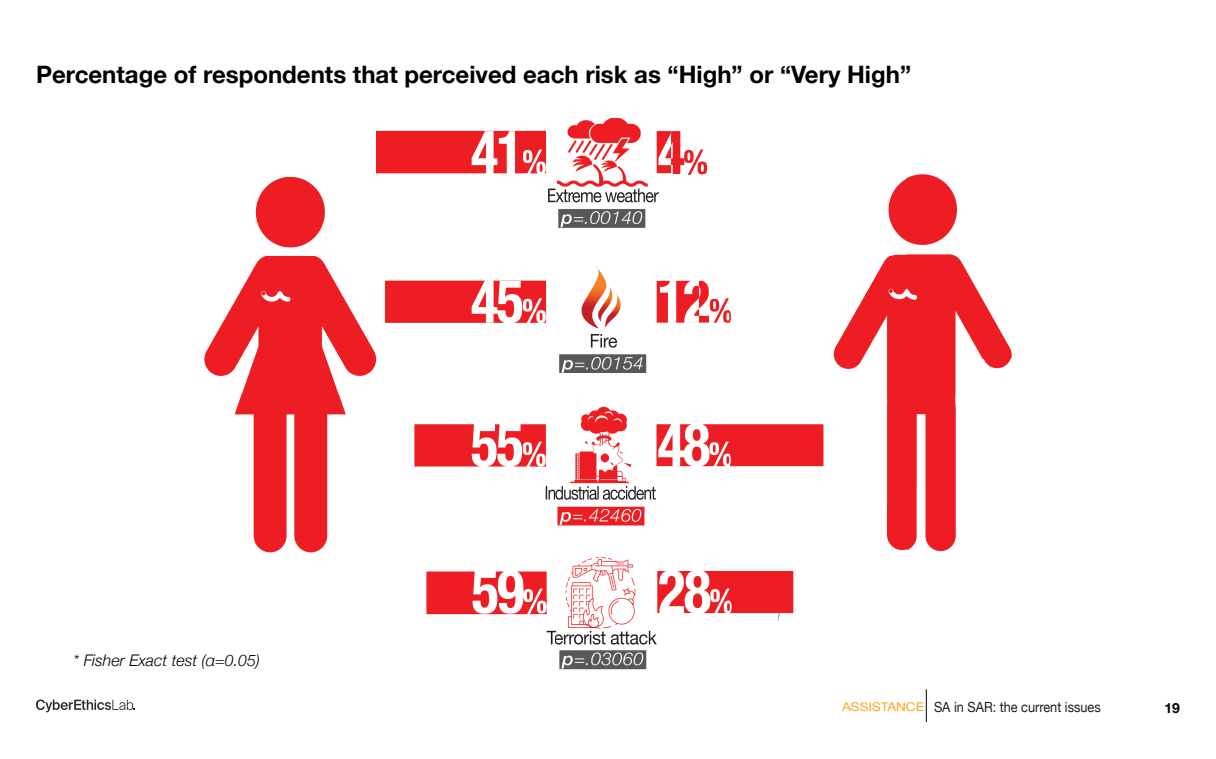
<style>
.page{position:relative;width:1216px;height:759px;background:#fff}
.page>*{position:absolute;margin:0;border:0;box-sizing:border-box;transform-origin:0 0}
.t1{font:700 24px "Helvetica Neue";color:#000}
.endNote{font:italic 300 16px "Helvetica Neue";color:#000}
.foot{font:14px "Helvetica Neue";color:#1d1d1d;scale:.91 1}
.t2{font:700 14px "Helvetica Neue";color:#000}
.t3{font:12px "Helvetica Neue";color:#ffa31d;scale:1.13 1}
</style>
<div class="page">
<svg style="left:36px;top:700px;width:99px;height:12px"></svg>
<hr style="left:926px;top:689px;width:1px;height:33px;background:#000">
<img style="left:205px;top:118px;width:806px;height:552px">
<p class="t1" style="left:36px;top:56px;width:877px">Percentage of respondents that perceived each risk as “High” or “Very High”</p>
<p class="endNote" style="left:74px;top:647px;width:188px">* Fisher Exact test (α=0.05)</p>
<p class="foot" style="left:934px;top:697px;width:185px">SA in SAR: the current issues</p>
<p class="t3" style="left:842px;top:698px;width:74px">ASSISTANCE</p>
<p class="t2" style="left:1164px;top:697px;width:17px">19</p>
</div>
